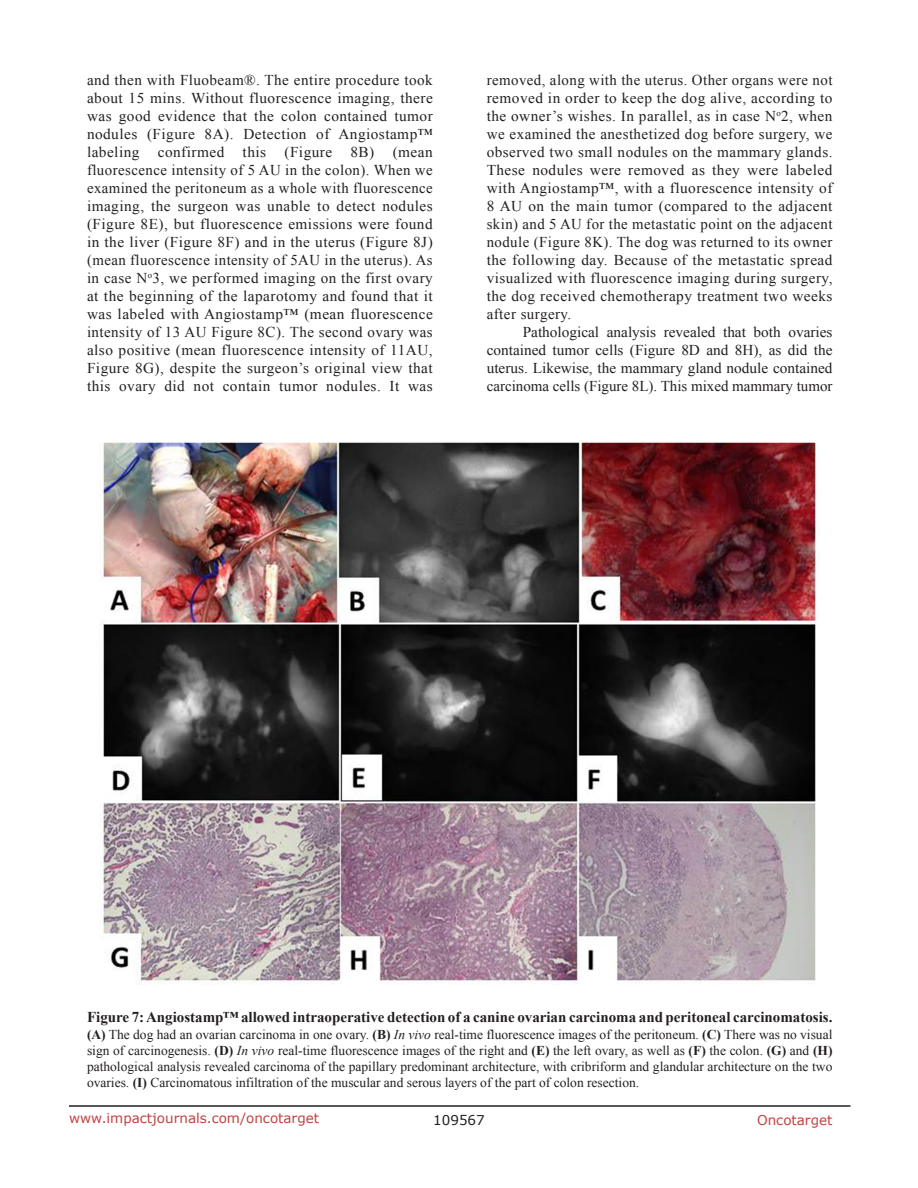
<style>
.page{position:relative;width:918px;height:1188px;background:#fff}
.page>*{position:absolute;margin:0;border:0;box-sizing:border-box;transform-origin:0 0}
.BodyText{font:15px/18px "Times New Roman";letter-spacing:.03em;color:#231f20;text-align:justify}
.figuretext{font:700 15px "Times New Roman";color:#231f20}
.figuretext-2{font:13.5px/16.2px "Times New Roman";color:#231f20;text-align:justify}
.t1{font:13.5px "Verdana";color:#c24141}
.t2{font:13.5px "Verdana";color:#231f20}
.s1{font-weight:700}
.s2{font-style:italic}
</style>
<div class="page">
<hr style="left:69px;top:1105px;width:781px;height:2px;background:#231f20">
<img style="left:101px;top:442px;width:719px;height:543px">
<p class="BodyText" style="left:87px;top:71px;width:347px">and then with Fluobeam®. The entire procedure took about 15 mins. Without fluorescence imaging, there was good evidence that the colon contained tumor nodules (Figure 8A). Detection of Angiostamp™ labeling confirmed this (Figure 8B) (mean fluorescence intensity of 5 AU in the colon). When we examined the peritoneum as a whole with fluorescence imaging, the surgeon was unable to detect nodules (Figure 8E), but fluorescence emissions were found in the liver (Figure 8F) and in the uterus (Figure 8J) (mean fluorescence intensity of 5AU in the uterus). As in case N<sup>o</sup>3, we performed imaging on the first ovary at the beginning of the laparotomy and found that it was labeled with Angiostamp™ (mean fluorescence intensity of 13 AU Figure 8C). The second ovary was also positive (mean fluorescence intensity of 11AU, Figure 8G), despite the surgeon’s original view that this ovary did not contain tumor nodules. It was</p>
<p class="BodyText" style="left:487px;top:71px;width:347px">removed, along with the uterus. Other organs were not removed in order to keep the dog alive, according to the owner’s wishes. In parallel, as in case N<sup>o</sup>2, when we examined the anesthetized dog before surgery, we observed two small nodules on the mammary glands.<br>These nodules were removed as they were labeled with Angiostamp™, with a fluorescence intensity of 8 AU on the main tumor (compared to the adjacent skin) and 5 AU for the metastatic point on the adjacent nodule (Figure 8K). The dog was returned to its owner the following day. Because of the metastatic spread visualized with fluorescence imaging during surgery, the dog received chemotherapy treatment two weeks after surgery.</p>
<p class="BodyText" style="left:487px;top:323px;width:347px;text-indent:36px">Pathological analysis revealed that both ovaries contained tumor cells (Figure 8D and 8H), as did the uterus. Likewise, the mammary gland nodule contained carcinoma cells (Figure 8L). This mixed mammary tumor</p>
<p class="figuretext" style="left:87px;top:1007px;width:747px">Figure 7: Angiostamp™ allowed intraoperative detection of a canine ovarian carcinoma and peritoneal carcinomatosis.</p>
<p class="figuretext-2" style="left:87px;top:1026px;width:747px"><span class="s1">(A)</span> The dog had an ovarian carcinoma in one ovary. <span class="s1">(B)</span> <span class="s2">In vivo</span> real-time fluorescence images of the peritoneum. <span class="s1">(C)</span> There was no visual sign of carcinogenesis. <span class="s1">(D)</span> <span class="s2">In vivo</span> real-time fluorescence images of the right and <span class="s1">(E)</span> the left ovary, as well as <span class="s1">(F)</span> the colon. <span class="s1">(G)</span> and <span class="s1">(H) </span>pathological analysis revealed carcinoma of the papillary predominant architecture, with cribriform and glandular architecture on the two ovaries. <span class="s1">(I)</span> Carcinomatous infiltration of the muscular and serous layers of the part of colon resection.</p>
<p class="t1" style="left:69px;top:1109px;width:252px">www.impactjournals.com/oncotarget</p>
<p class="t2" style="left:433px;top:1111px;width:53px">109567</p>
<p class="t1" style="left:757px;top:1111px;width:77px">Oncotarget</p>
</div>
